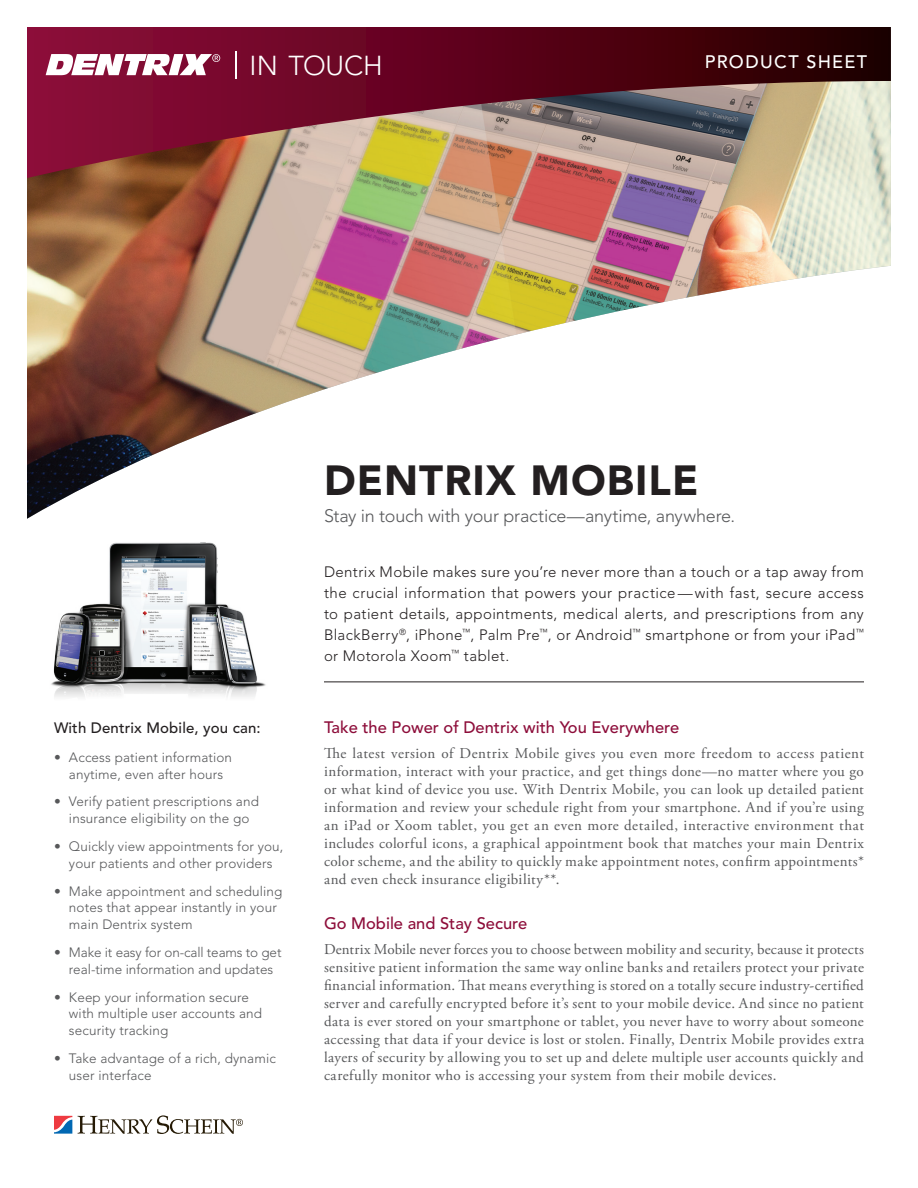
<style>
.page{position:relative;width:918px;height:1188px;background:#fff}
.page>*{position:absolute;margin:0;border:0;box-sizing:border-box;transform-origin:0 0}
.t1{font:900 41.85px "Avenir LT Std";letter-spacing:.025em;color:#231f20}
.t2{font:300 27.15px "Avenir LT Std";color:#fff}
.t3{font:300 18px "Avenir LT Std";letter-spacing:-.015em;color:#57585a}
.t4{font:500 18px "Avenir LT Std";letter-spacing:.125em;color:#fff}
.t5{font:500 16.5px "Avenir LT Std";color:#8d0d3a}
.t6{font:15px/18px "Adobe Garamond Pro";letter-spacing:.03em;color:#57585a;text-align:justify}
.t7{font:300 15px/21px "Avenir LT Std";letter-spacing:.025em;color:#231f20;text-align:justify}
.t8{font:500 15px "Avenir LT Std";letter-spacing:.01em;color:#231f20}
.t9{font:300 13.5px/17px "Avenir LT Std";letter-spacing:.01em;color:#57585a;text-align:center}
</style>
<div class="page">
<img style="left:27px;top:178px;width:864px;height:341px">
<img style="left:51px;top:542px;width:215px;height:155px">
<hr style="left:324px;top:682px;width:540px;height:1px;background:#231f20">
<svg style="left:78px;top:1115px;width:165px;height:19px"></svg>
<svg style="left:54px;top:1116px;width:18px;height:18px"></svg>
<svg style="left:27px;top:27px;width:864px;height:151px;background:#86474a"></svg>
<svg style="left:46px;top:54px;width:174px;height:21px"></svg>
<svg style="left:235px;top:51px;width:1px;height:28px"></svg>
<h2 class="t2" style="left:249px;top:50px;width:135px">In Touch</h2>
<p class="t4" style="left:705px;top:51px;width:55px">product</p>
<p class="t4" style="left:806px;top:51px;width:38px">sheet</p>
<p class="t4" style="left:735px;top:55px;width:130px">CASE STUDY</p>
<h1 class="t1" style="left:324px;top:455px;width:376px">DENTRIX MOBILE</h1>
<p class="t3" style="left:324px;top:505px;width:413px">Stay in touch with your practice—anytime, anywhere.</p>
<p class="t8" style="left:54px;top:719px;width:208px">With Dentrix Mobile, you can:</p>
<p class="t9" style="left:54px;top:749px;width:180px">• Access patient information anytime, even after hours</p>
<p class="t9" style="left:54px;top:793px;width:206px">• Verify patient prescriptions and insurance eligibility on the go</p>
<p class="t9" style="left:54px;top:838px;width:231px">• Quickly view appointments for you, your patients and other providers</p>
<p class="t9" style="left:69px;top:882px;width:215px;text-align:left;text-indent:-15px">• Make appointment and scheduling notes that appear instantly in your main Dentrix system</p>
<p class="t9" style="left:54px;top:944px;width:229px">• Make it easy for on-call teams to get real-time information and updates</p>
<p class="t9" style="left:69px;top:989px;width:195px;text-align:left;text-indent:-15px">• Keep your information secure with multiple user accounts and security tracking</p>
<p class="t9" style="left:69px;top:1050px;width:208px;text-align:left;text-indent:-15px">• Take advantage of a rich, dynamic user interface</p>
<p class="t7" style="left:324px;top:562px;width:542px">Dentrix Mobile makes sure you’re never more than a touch or a tap away from the crucial information that powers your practice —with fast, secure access to patient details, appointments, medical alerts, and prescriptions from any BlackBerry<sup>®</sup>, iPhone<sup>™</sup>, Palm Pre<sup>™</sup>, or Android<sup>™</sup> smartphone or from your iPad<sup>™ </sup>or Motorola Xoom<sup>™</sup> tablet.</p>
<p class="t5" style="left:324px;top:718px;width:357px">Take the Power of Dentrix with You Everywhere</p>
<p class="t6" style="left:324px;top:745px;width:542px">The latest version of Dentrix Mobile gives you even more freedom to access patient information, interact with your practice, and get things done—no matter where you go or what kind of device you use. With Dentrix Mobile, you can look up detailed patient information and review your schedule right from your smartphone. And if you’re using an iPad or Xoom tablet, you get an even more detailed, interactive environment that includes colorful icons, a graphical appointment book that matches your main Dentrix color scheme, and the ability to quickly make appointment notes, confirm appointments* and even check insurance eligibility**.</p>
<p class="t5" style="left:324px;top:914px;width:205px">Go Mobile and Stay Secure</p>
<p class="t6" style="left:324px;top:941px;width:542px">Dentrix Mobile never forces you to choose between mobility and security, because it protects sensitive patient information the same way online banks and retailers protect your private financial information. That means everything is stored on a totally secure industry-certified server and carefully encrypted before it’s sent to your mobile device. And since no patient data is ever stored on your smartphone or tablet, you never have to worry about someone accessing that data if your device is lost or stolen. Finally, Dentrix Mobile provides extra layers of security by allowing you to set up and delete multiple user accounts quickly and carefully monitor who is accessing your system from their mobile devices.</p>
</div>
